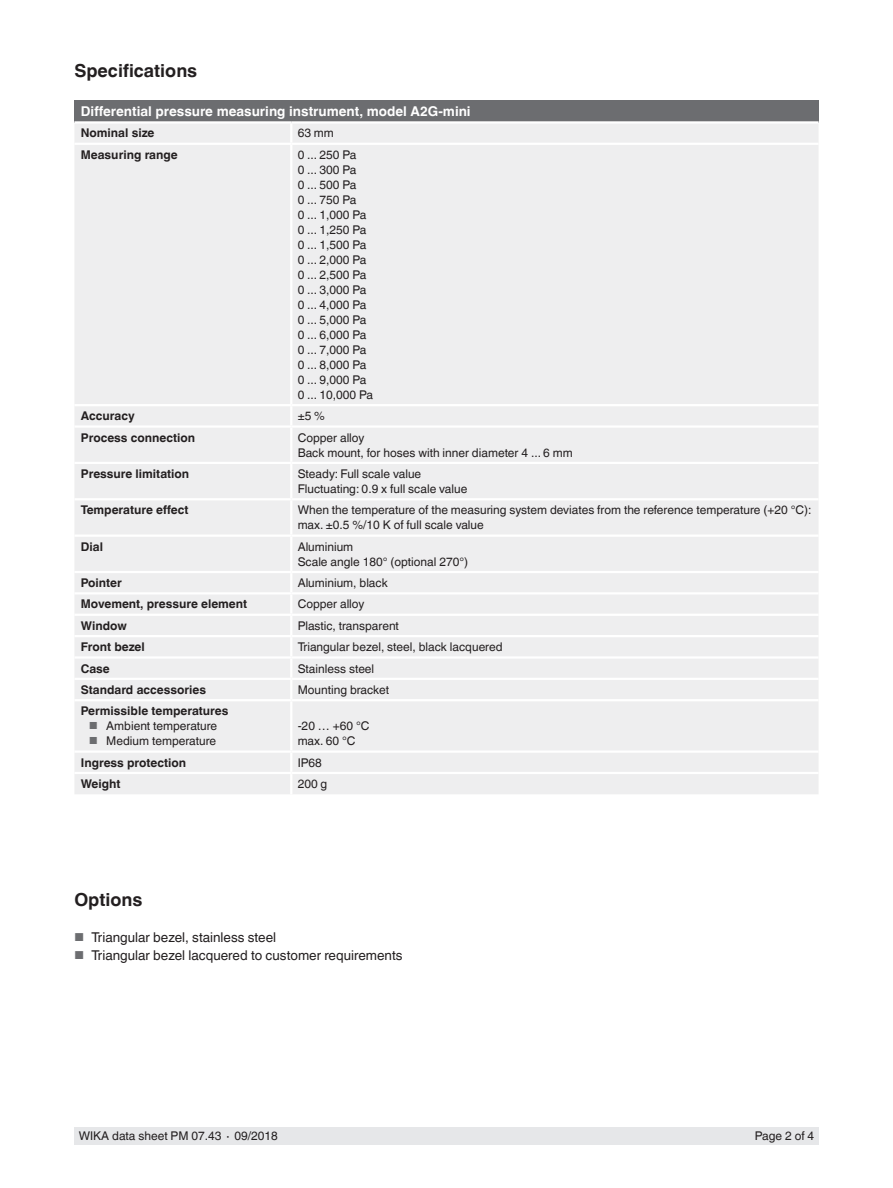
<style>
.page{position:relative;width:893px;height:1188px;background:#fff}
.page>*{position:absolute;margin:0;border:0;box-sizing:border-box;transform-origin:0 0}
.t1{font:700 18px "Helvetica World";color:#231f20}
.t2{font:13.5px "Helvetica World";color:#231f20}
.t3{font:700 13.5px "Helvetica World";color:#fff}
.t4{font:12px/15px "Helvetica World";color:#231f20}
.t5{font:700 12px "Helvetica World";color:#231f20}
.s1{font-size:10.2px;color:#6c6d70}
.s2{font-size:11.55px;color:#6c6d70}
</style>
<div class="page">
<div style="left:74px;top:1128px;width:745px;height:17px;background:#e6e7e9"></div>
<div style="left:74px;top:100px;width:745px;height:22px;background:#6c6d70"></div>
<div style="left:75px;top:124px;width:743px;height:670px;background:#eeeeef"></div>
<svg style="left:290px;top:124px;width:2px;height:19px"></svg>
<hr style="left:74px;top:143px;width:217px;height:2px;background:#fff">
<hr style="left:291px;top:143px;width:528px;height:2px;background:#fff">
<hr style="left:290px;top:145px;width:2px;height:259px;background:#fff">
<hr style="left:74px;top:404px;width:217px;height:2px;background:#fff">
<hr style="left:291px;top:404px;width:528px;height:2px;background:#fff">
<svg style="left:290px;top:406px;width:2px;height:19px"></svg>
<hr style="left:74px;top:425px;width:217px;height:3px;background:#fff">
<hr style="left:291px;top:425px;width:528px;height:3px;background:#fff">
<hr style="left:290px;top:428px;width:2px;height:34px;background:#fff">
<hr style="left:74px;top:462px;width:217px;height:2px;background:#fff">
<hr style="left:291px;top:462px;width:528px;height:2px;background:#fff">
<hr style="left:290px;top:464px;width:2px;height:34px;background:#fff">
<hr style="left:74px;top:498px;width:217px;height:2px;background:#fff">
<hr style="left:291px;top:498px;width:528px;height:2px;background:#fff">
<hr style="left:290px;top:500px;width:2px;height:35px;background:#fff">
<hr style="left:74px;top:535px;width:217px;height:2px;background:#fff">
<hr style="left:291px;top:535px;width:528px;height:2px;background:#fff">
<hr style="left:290px;top:537px;width:2px;height:34px;background:#fff">
<hr style="left:74px;top:571px;width:217px;height:2px;background:#fff">
<hr style="left:291px;top:571px;width:528px;height:2px;background:#fff">
<hr style="left:74px;top:592px;width:217px;height:3px;background:#fff">
<hr style="left:291px;top:592px;width:528px;height:3px;background:#fff">
<hr style="left:74px;top:614px;width:217px;height:2px;background:#fff">
<hr style="left:291px;top:614px;width:528px;height:2px;background:#fff">
<hr style="left:74px;top:635px;width:217px;height:2px;background:#fff">
<hr style="left:291px;top:635px;width:528px;height:2px;background:#fff">
<hr style="left:74px;top:656px;width:217px;height:3px;background:#fff">
<hr style="left:291px;top:656px;width:528px;height:3px;background:#fff">
<hr style="left:74px;top:678px;width:217px;height:2px;background:#fff">
<hr style="left:291px;top:678px;width:528px;height:2px;background:#fff">
<svg style="left:290px;top:573px;width:2px;height:126px"></svg>
<hr style="left:74px;top:699px;width:217px;height:2px;background:#fff">
<hr style="left:291px;top:699px;width:528px;height:2px;background:#fff">
<hr style="left:290px;top:701px;width:2px;height:49px;background:#fff">
<hr style="left:74px;top:750px;width:217px;height:3px;background:#fff">
<hr style="left:291px;top:750px;width:528px;height:3px;background:#fff">
<svg style="left:290px;top:753px;width:2px;height:19px"></svg>
<hr style="left:74px;top:772px;width:217px;height:2px;background:#fff">
<hr style="left:74px;top:121px;width:217px;height:3px;background:#fff">
<hr style="left:291px;top:121px;width:528px;height:3px;background:#fff">
<hr style="left:291px;top:772px;width:528px;height:2px;background:#fff">
<hr style="left:290px;top:774px;width:2px;height:20px;background:#fff">
<h1 class="t1" style="left:74px;top:60px;width:124px">Specifications</h1>
<p class="t3" style="left:81px;top:104px;width:391px">Differential pressure measuring instrument, model A2G-mini</p>
<p class="t5" style="left:81px;top:126px;width:75px">Nominal size</p>
<p class="t4" style="left:298px;top:126px;width:38px">63 mm</p>
<p class="t5" style="left:81px;top:148px;width:98px">Measuring range</p>
<p class="t4" style="left:298px;top:147px;width:77px">0 ... 250 Pa<br>0 ... 300 Pa<br>0 ... 500 Pa<br>0 ... 750 Pa<br>0 ... 1,000 Pa<br>0 ... 1,250 Pa<br>0 ... 1,500 Pa<br>0 ... 2,000 Pa<br>0 ... 2,500 Pa<br>0 ... 3,000 Pa<br>0 ... 4,000 Pa<br>0 ... 5,000 Pa<br>0 ... 6,000 Pa<br>0 ... 7,000 Pa<br>0 ... 8,000 Pa<br>0 ... 9,000 Pa<br>0 ... 10,000 Pa</p>
<p class="t5" style="left:81px;top:409px;width:55px">Accuracy</p>
<p class="t4" style="left:298px;top:409px;width:29px">±5 %</p>
<p class="t5" style="left:81px;top:430px;width:116px">Process connection</p>
<p class="t4" style="left:298px;top:430px;width:277px">Copper alloy<br>Back mount, for hoses with inner diameter 4 ... 6 mm</p>
<p class="t5" style="left:81px;top:467px;width:110px">Pressure limitation</p>
<p class="t4" style="left:298px;top:466px;width:171px">Steady: Full scale value<br>Fluctuating: 0.9 x full scale value</p>
<p class="t5" style="left:81px;top:503px;width:109px">Temperature effect</p>
<p class="t4" style="left:298px;top:503px;width:515px">When the temperature of the measuring system deviates from the reference temperature (+20 °C): max. ±0.5 %/10 K of full scale value</p>
<p class="t5" style="left:81px;top:540px;width:24px">Dial</p>
<p class="t4" style="left:298px;top:539px;width:172px">Aluminium<br>Scale angle 180° (optional 270°)</p>
<p class="t5" style="left:81px;top:576px;width:43px">Pointer</p>
<p class="t4" style="left:298px;top:575px;width:92px">Aluminium, black</p>
<p class="t5" style="left:81px;top:597px;width:168px">Movement, pressure element</p>
<p class="t4" style="left:298px;top:597px;width:68px">Copper alloy</p>
<p class="t5" style="left:81px;top:619px;width:48px">Window</p>
<p class="t4" style="left:298px;top:618px;width:103px">Plastic, transparent</p>
<p class="t5" style="left:81px;top:640px;width:65px">Front bezel</p>
<p class="t4" style="left:298px;top:640px;width:206px">Triangular bezel, steel, black lacquered</p>
<p class="t5" style="left:81px;top:661px;width:30px">Case</p>
<p class="t4" style="left:298px;top:661px;width:78px">Stainless steel</p>
<p class="t5" style="left:81px;top:683px;width:127px">Standard accessories</p>
<p class="t4" style="left:298px;top:682px;width:93px">Mounting bracket</p>
<p class="t5" style="left:81px;top:704px;width:149px">Permissible temperatures</p>
<p class="t4" style="left:89px;top:719px;width:129px"><span class="s1">■</span> Ambient temperature</p>
<p class="t4" style="left:89px;top:734px;width:128px"><span class="s1">■</span> Medium temperature</p>
<p class="t4" style="left:298px;top:719px;width:73px">-20 … +60 °C max. 60 °C</p>
<p class="t5" style="left:81px;top:755px;width:107px">Ingress protection</p>
<p class="t4" style="left:298px;top:755px;width:26px">IP68</p>
<p class="t5" style="left:81px;top:777px;width:41px">Weight</p>
<p class="t4" style="left:298px;top:776px;width:31px">200 g</p>
<h1 class="t1" style="left:74px;top:889px;width:70px">Options</h1>
<p class="t2" style="left:74px;top:929px;width:203px"><span class="s2">■</span> Triangular bezel, stainless steel</p>
<p class="t2" style="left:74px;top:947px;width:330px"><span class="s2">■</span> Triangular bezel lacquered to customer requirements</p>
<p class="t4" style="left:79px;top:1129px;width:201px">WIKA data sheet PM 07.43 ∙ 09/2018</p>
<p class="t4" style="left:755px;top:1129px;width:61px">Page 2 of 4</p>
</div>
